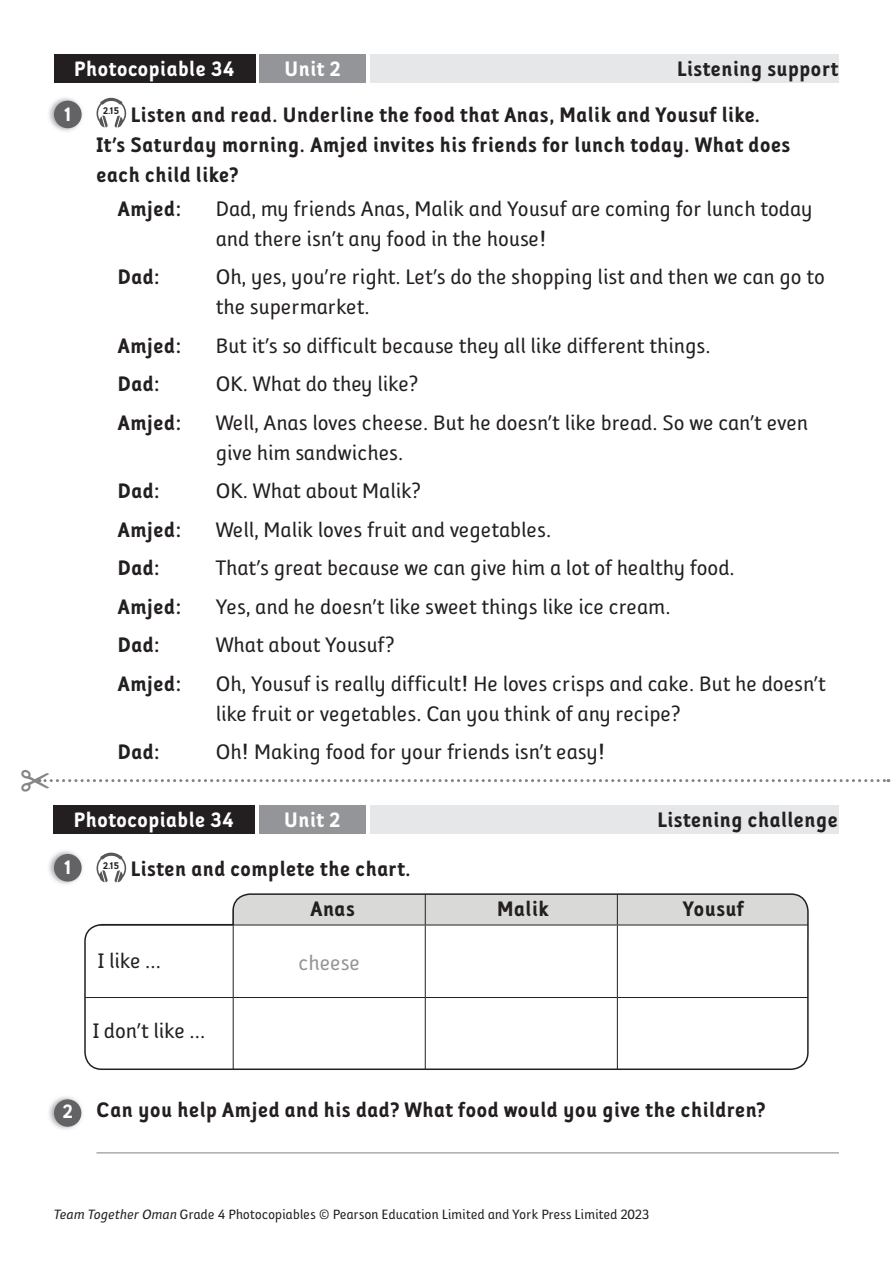
<style>
.page{position:relative;width:893px;height:1263px;background:#fff}
.page>*{position:absolute;margin:0;border:0;box-sizing:border-box;transform-origin:0 0}
.t1{font:21px/30px "Folder Rg";color:#231f20}
.t2{font:700 21px/30px "Folder Rg";color:#231f20}
.t3{font:700 21px "Folder Rg";color:#fff}
.t4{font:21px "Folder Rg";color:#939598}
.t5{font:700 19.5px "Folder Rg";color:#fff}
.t6{font:13.5px "Folder Rg";color:#231f20}
.s1{font-size:19.5px;color:#fff}
.s2{font-style:italic}
</style>
<div class="page">
<div style="left:54px;top:54px;width:201px;height:28px;background:#231f20"></div>
<div style="left:370px;top:54px;width:469px;height:28px;background:#e6e7e9"></div>
<div style="left:260px;top:54px;width:106px;height:28px;background:#939598"></div>
<div style="left:54px;top:806px;width:201px;height:28px;background:#231f20"></div>
<div style="left:370px;top:806px;width:468px;height:28px;background:#e6e7e9"></div>
<div style="left:259px;top:806px;width:106px;height:28px;background:#939598"></div>
<hr style="left:97px;top:1152px;width:742px;height:1px;background:#808285">
<img style="left:49px;top:850px;width:34px;height:34px">
<div style="left:54px;top:854px;width:28px;height:27px;background:#636366;border-radius:50%"></div>
<svg style="left:97px;top:853px;width:29px;height:29px"></svg>
<svg style="left:84px;top:893px;width:725px;height:177px"></svg>
<img style="left:49px;top:1096px;width:34px;height:34px">
<div style="left:54px;top:1099px;width:27px;height:28px;background:#636366;border-radius:50%"></div>
<img style="left:49px;top:97px;width:34px;height:34px">
<div style="left:54px;top:101px;width:28px;height:27px;background:#636366;border-radius:50%"></div>
<svg style="left:97px;top:98px;width:29px;height:30px"></svg>
<svg style="left:21px;top:770px;width:868px;height:22px"></svg>
<p class="t3" style="left:74px;top:61px;width:162px">Photocopiable 34</p>
<p class="t3" style="left:285px;top:61px;width:58px">Unit 2</p>
<p class="t2" style="left:677px;top:56px;width:163px">Listening support</p>
<p class="t5" style="left:64px;top:107px;width:9px">1</p>
<p class="t2" style="left:97px;top:102px;width:696px;text-indent:7px"><sup>2.15</sup> Listen and read. Underline the food that Anas, Malik and Yousuf like.<br>It’s Saturday morning. Amjed invites his friends for lunch today. What does each child like?</p>
<p class="t2" style="left:118px;top:196px;width:66px">Amjed:</p>
<p class="t1" style="left:216px;top:196px;width:598px">Dad, my friends Anas, Malik and Yousuf are coming for lunch today and there isn’t any food in the house!</p>
<p class="t2" style="left:118px;top:265px;width:44px">Dad:</p>
<p class="t1" style="left:216px;top:265px;width:611px">Oh, yes, you’re right. Let’s do the shopping list and then we can go to the supermarket.</p>
<p class="t2" style="left:118px;top:333px;width:66px">Amjed:</p>
<p class="t1" style="left:216px;top:333px;width:497px">But it’s so difficult because they all like different things.</p>
<p class="t2" style="left:118px;top:372px;width:44px">Dad:</p>
<p class="t1" style="left:216px;top:372px;width:204px">OK. What do they like?</p>
<p class="t2" style="left:118px;top:410px;width:66px">Amjed:</p>
<p class="t1" style="left:216px;top:410px;width:594px">Well, Anas loves cheese. But he doesn’t like bread. So we can’t even give him sandwiches.</p>
<p class="t2" style="left:118px;top:479px;width:44px">Dad:</p>
<p class="t1" style="left:216px;top:479px;width:206px">OK. What about Malik?</p>
<p class="t2" style="left:118px;top:517px;width:66px">Amjed:</p>
<p class="t1" style="left:216px;top:517px;width:337px">Well, Malik loves fruit and vegetables.</p>
<p class="t2" style="left:118px;top:556px;width:44px">Dad:</p>
<p class="t1" style="left:216px;top:556px;width:521px">That’s great because we can give him a lot of healthy food.</p>
<p class="t2" style="left:118px;top:594px;width:66px">Amjed:</p>
<p class="t1" style="left:216px;top:594px;width:457px">Yes, and he doesn’t like sweet things like ice cream.</p>
<p class="t2" style="left:118px;top:633px;width:44px">Dad:</p>
<p class="t1" style="left:216px;top:633px;width:180px">What about Yousuf?</p>
<p class="t2" style="left:118px;top:671px;width:66px">Amjed:</p>
<p class="t1" style="left:216px;top:671px;width:612px">Oh, Yousuf is really difficult! He loves crisps and cake. But he doesn’t like fruit or vegetables. Can you think of any recipe?</p>
<p class="t2" style="left:118px;top:740px;width:44px">Dad:</p>
<p class="t1" style="left:216px;top:740px;width:391px">Oh! Making food for your friends isn’t easy!</p>
<p class="t3" style="left:74px;top:812px;width:162px">Photocopiable 34</p>
<p class="t3" style="left:284px;top:812px;width:58px">Unit 2</p>
<p class="t2" style="left:658px;top:808px;width:182px">Listening challenge</p>
<p class="t5" style="left:64px;top:860px;width:9px">1</p>
<p class="t2" style="left:103px;top:857px;width:310px"><sup>2.15</sup> Listen and complete the chart.</p>
<p class="t2" style="left:310px;top:896px;width:47px">Anas</p>
<p class="t2" style="left:683px;top:896px;width:63px">Yousuf</p>
<p class="t2" style="left:497px;top:896px;width:54px">Malik</p>
<p class="t1" style="left:98px;top:948px;width:65px">I like ...</p>
<p class="t4" style="left:299px;top:955px;width:63px">cheese</p>
<p class="t1" style="left:93px;top:1018px;width:114px">I don’t like ...</p>
<p class="t2" style="left:63px;top:1097px;width:705px"><span class="s1">2</span> Can you help Amjed and his dad? What food would you give the children?</p>
<p class="t6" style="left:54px;top:1209px;width:598px"><span class="s2">Team Together Oman</span> Grade 4 Photocopiables © Pearson Education Limited and York Press Limited 2023</p>
</div>
